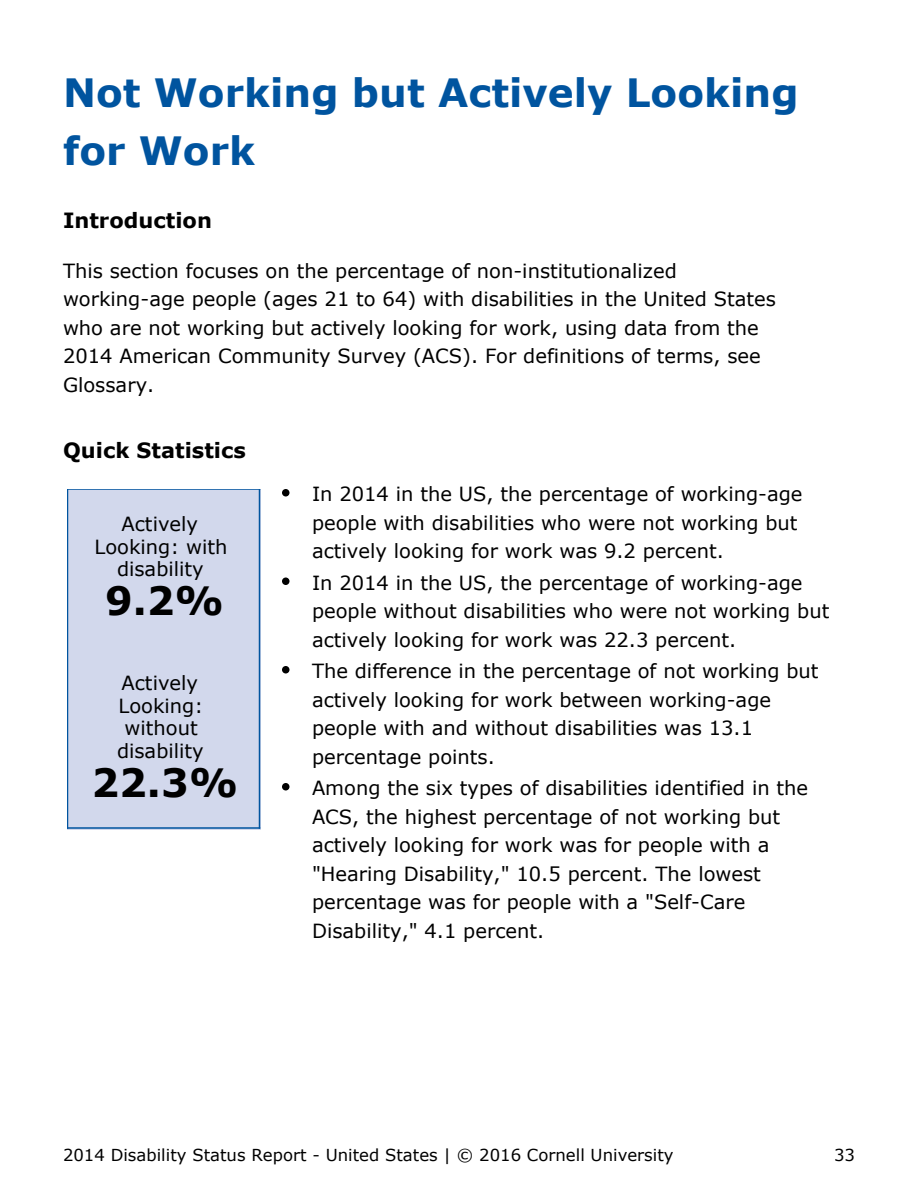
<style>
.page{position:relative;width:918px;height:1188px;background:#fff}
.page>*{position:absolute;margin:0;border:0;box-sizing:border-box;transform-origin:0 0}
.t1{font:700 39px/58.5px "Verdana";color:#00549f}
.t2{font:700 39px "Verdana";color:#000}
.t3{font:700 21px "Verdana";color:#000}
.t4{font:19.5px/28.5px "Verdana";color:#000}
.t5{font:16.5px "Verdana";color:#000}
</style>
<div class="page">
<div style="left:68px;top:489px;width:193px;height:341px;background:#d2d8ec"></div>
<hr style="left:68px;top:489px;width:192px;height:1px;background:#00549f">
<hr style="left:68px;top:827px;width:192px;height:2px;background:#00549f">
<hr style="left:68px;top:489px;width:1px;height:339px;background:#00549f">
<hr style="left:259px;top:489px;width:1px;height:339px;background:#00549f">
<div style="left:282px;top:489px;width:8px;height:7px;background:#000;border-radius:50%"></div>
<div style="left:282px;top:578px;width:8px;height:7px;background:#000;border-radius:50%"></div>
<div style="left:282px;top:666px;width:8px;height:8px;background:#000;border-radius:50%"></div>
<div style="left:282px;top:783px;width:8px;height:7px;background:#000;border-radius:50%"></div>
<h1 class="t1" style="left:63px;top:66px;width:737px">Not Working but Actively Looking for Work</h1>
<p class="t3" style="left:63px;top:212px;width:150px">Introduction</p>
<p class="t4" style="left:63px;top:258px;width:715px">This section focuses on the percentage of non-institutionalized working-age people (ages 21 to 64) with disabilities in the United States who are not working but actively looking for work, using data from the 2014 American Community Survey (ACS). For definitions of terms, see Glossary.</p>
<p class="t3" style="left:63px;top:441px;width:184px">Quick Statistics</p>
<p class="t4" style="left:94px;top:514px;width:134px;line-height:22.5px;text-align:center">Actively<br>Looking: with disability</p>
<h1 class="t2" style="left:105px;top:585px;width:121px">9.2%</h1>
<p class="t4" style="left:117px;top:673px;width:88px;line-height:22.5px;text-align:center">Actively<br>Looking: without disability</p>
<h1 class="t2" style="left:92px;top:767px;width:148px">22.3%</h1>
<p class="t4" style="left:312px;top:481px;width:492px">In 2014 in the US, the percentage of working-age people with disabilities who were not working but actively looking for work was 9.2 percent.</p>
<p class="t4" style="left:312px;top:570px;width:519px">In 2014 in the US, the percentage of working-age people without disabilities who were not working but actively looking for work was 22.3 percent.</p>
<p class="t4" style="left:312px;top:658px;width:508px">The difference in the percentage of not working but actively looking for work between working-age people with and without disabilities was 13.1 percentage points.</p>
<p class="t4" style="left:312px;top:775px;width:498px">Among the six types of disabilities identified in the ACS, the highest percentage of not working but actively looking for work was for people with a "Hearing Disability," 10.5 percent. The lowest percentage was for people with a "Self-Care Disability," 4.1 percent.</p>
<p class="t5" style="left:63px;top:1148px;width:612px">2014 Disability Status Report - United States | © 2016 Cornell University</p>
<p class="t5" style="left:834px;top:1148px;width:22px">33</p>
</div>
